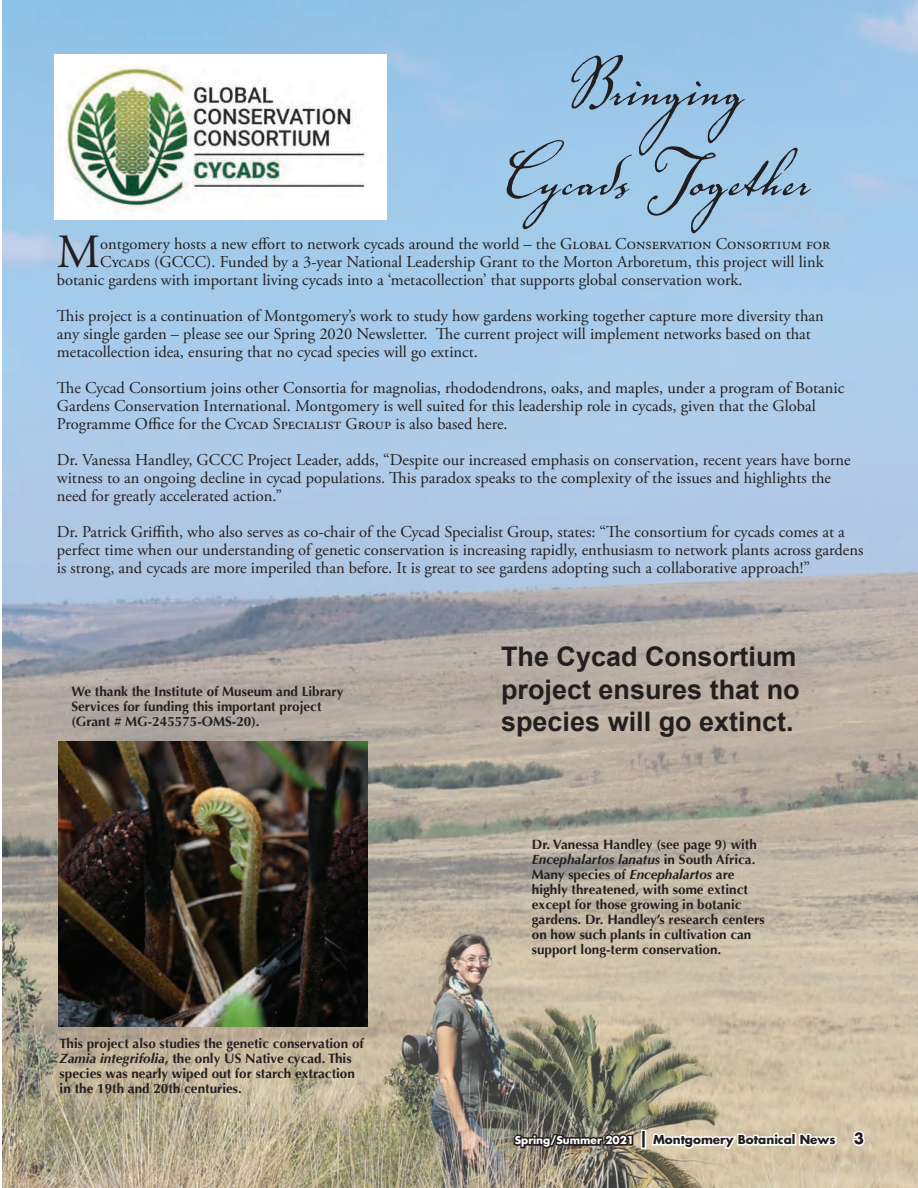
<style>
.page{position:relative;width:918px;height:1188px;background:#fff}
.page>*{position:absolute;margin:0;border:0;box-sizing:border-box;transform-origin:0 0}
.t1{font:90px/90px "Voluta Script Pro";color:#231f20;text-align:center}
.t2{font:47.55px "Adobe Garamond Pro";color:#231f20}
.t3{font:700 27px/32.4px "Arial";color:#231f20;text-align:justify}
.t4{font:16.5px/18px "Adobe Garamond Pro";color:#231f20}
.t5{font:16.5px/18px "Adobe Garamond Pro";letter-spacing:-.025em;color:#231f20}
.t6{font:700 13.5px/15px "Optima";color:#231f20}
.t7{font:700 12px "Futura";color:#231f20}
.s1{font-style:italic}
.s2{font-size:10.5px;color:#fff}
.s3{font-size:16.5px}
.s4{font-size:15px}
</style>
<div class="page">
<img style="left:2px;top:0;width:916px;height:1188px">
<svg style="left:511px;top:1132px;width:124px;height:18px;background:#544f48"></svg>
<svg style="left:650px;top:1132px;width:189px;height:18px"></svg>
<svg style="left:851px;top:1129px;width:15px;height:20px"></svg>
<img style="left:59px;top:742px;width:308px;height:284px">
<img style="left:55px;top:54px;width:331px;height:166px">
<h1 class="t1" style="left:494px;top:28px;width:317px">Bringing<br>Cycads Together</h1>
<h2 class="t2" style="left:57px;top:233px;width:45px">M</h2>
<p class="t4" style="left:100px;top:236px;width:731px">ontgomery hosts a new effort to network cycads around the world – the Global Conservation Consortium for</p>
<p class="t4" style="left:100px;top:254px;width:725px">Cycads (GCCC). Funded by a 3-year National Leadership Grant to the Morton Arboretum, this project will link</p>
<p class="t4" style="left:57px;top:272px;width:687px">botanic gardens with important living cycads into a ‘metacollection’ that supports global conservation work.</p>
<p class="t4" style="left:57px;top:308px;width:769px">This project is a continuation of Montgomery’s work to study how gardens working together capture more diversity than any single garden – please see our Spring 2020 Newsletter. The current project will implement networks based on that metacollection idea, ensuring that no cycad species will go extinct.</p>
<p class="t4" style="left:57px;top:380px;width:789px">The Cycad Consortium joins other Consortia for magnolias, rhododendrons, oaks, and maples, under a program of Botanic<br>Gardens Conservation International. Montgomery is well suited for this leadership role in cycads, given that the Global<br>Programme Office for the Cycad Specialist Group is also based here.</p>
<p class="t4" style="left:57px;top:452px;width:795px">Dr. Vanessa Handley, GCCC Project Leader, adds, “Despite our increased emphasis on conservation, recent years have borne witness to an ongoing decline in cycad populations. This paradox speaks to the complexity of the issues and highlights the need for greatly accelerated action.”</p>
<p class="t5" style="left:57px;top:524px;width:808px">Dr. Patrick Griffith, who also serves as co-chair of the Cycad Specialist Group, states: “The consortium for cycads comes at a perfect time when our understanding of genetic conservation is increasing rapidly, enthusiasm to network plants across gardens is strong, and cycads are more imperiled than before. It is great to see gardens adopting such a collaborative approach!”</p>
<p class="t6" style="left:71px;top:685px;width:274px">We thank the Institute of Museum and Library<br>Services for funding this important project (Grant # MG-245575-OMS-20).</p>
<p class="t6" style="left:60px;top:1037px;width:306px">This project also studies the genetic conservation of <span class="s1">Zamia integrifolia</span>, the only US Native cycad. This species was nearly wiped out for starch extraction in the 19th and 20th centuries.</p>
<h3 class="t3" style="left:501px;top:643px;width:300px">The Cycad Consortium project ensures that no species will go extinct.</h3>
<p class="t6" style="left:532px;top:839px;width:234px">Dr. Vanessa Handley (see page 9) with <span class="s1">Encephalartos lanatus</span> in South Africa.<br>Many species of <span class="s1">Encephalartos</span> are highly threatened, with some extinct except for those growing in botanic gardens. Dr. Handley’s research centers on how such plants in cultivation can support long-term conservation.</p>
<p class="t7" style="left:515px;top:1134px;width:351px"><span class="s2">Spring/Summer 2021</span> <span class="s3">|</span> Montgomery Botanical News <span class="s4">3</span></p>
</div>
